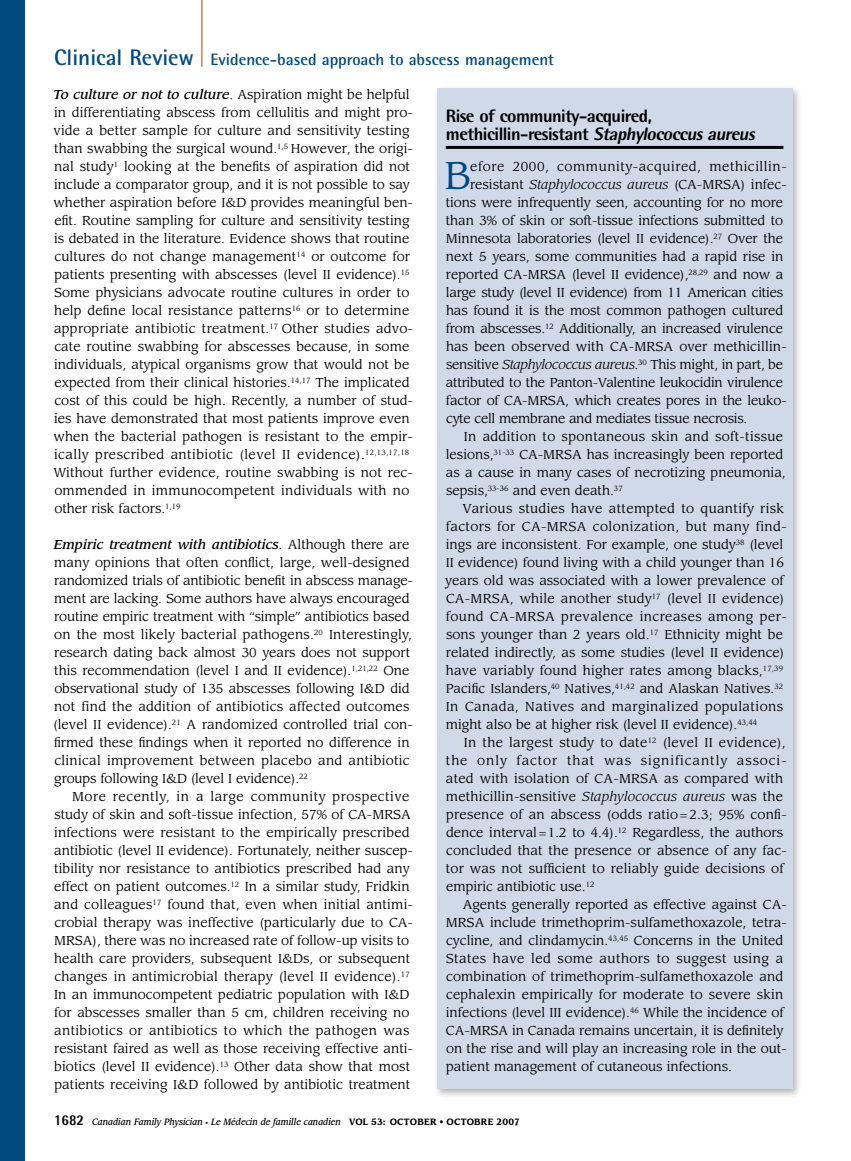
<style>
.page{position:relative;width:851px;height:1161px;background:#fff}
.page>*{position:absolute;margin:0;border:0;box-sizing:border-box;transform-origin:0 0}
.t1{font:38.1px "Leawood Std";color:#004a80}
.t2{font:800 18px/18px "Rotis Semi Sans Std";letter-spacing:-.03em;color:#000}
.t3{font:700 16.5px "Rotis Semi Sans Std";color:#004a80}
.t4{font:12.75px/18px "Leawood Std";color:#000}
.t5{font:12.75px "Leawood Std";letter-spacing:-.02em;color:#000}
.t6{font:12.75px "Leawood Std";letter-spacing:.03em;color:#000}
.t7{font:12.75px "Leawood Std";letter-spacing:.025em;color:#000}
.t8{font:12.75px "Leawood Std";letter-spacing:.02em;color:#000}
.t9{font:12.75px "Leawood Std";letter-spacing:.04em;color:#000}
.t10{font:12.75px "Leawood Std";letter-spacing:.07em;color:#000}
.t11{font:12.75px "Leawood Std";letter-spacing:.035em;color:#000}
.t12{font:italic 500 9px "Leawood Std";color:#000;scale:.9 1}
.s1{font-size:22.5px}
.s2{font-weight:500;font-style:italic}
.s3{font-style:italic}
.s4{font-family:"Rotis Semi Sans Std";font-weight:800;font-style:normal;font-size:15px}
.s5{font-style:normal;font-size:6px}
.s6{font-weight:700;font-style:normal}
</style>
<div class="page">
<div style="left:0;top:0;width:24px;height:1161px;background:#004a80"></div>
<hr style="left:201px;top:0;width:1px;height:67px;background:#cb8354">
<div style="left:432px;top:84px;width:371px;height:1015px;background:#000;opacity:.3"></div>
<div style="left:436px;top:88px;width:356px;height:1001px;background:#d0d9e8"></div>
<hr style="left:446px;top:146px;width:337px;height:3px;background:#000">
<p class="t3" style="left:54px;top:49px;width:501px"><span class="s1">Clinical Review</span> Evidence-based approach to abscess management</p>
<p class="t4" style="left:53px;top:86px;width:361px"><span class="s2">To culture or not to culture</span>. Aspiration might be helpful in differentiating abscess from cellulitis and might pro&shy;vide a better sample for culture and sensitivity testing than swabbing the surgical wound.<sup>1,5</sup> However, the origi&shy;nal study<sup>1</sup> looking at the benefits of aspiration did not include a comparator group, and it is not possible to say whether aspiration before I&amp;D provides meaningful ben&shy;efit. Routine sampling for culture and sensitivity testing is debated in the literature. Evidence shows that routine cultures do not change management<sup>14</sup> or outcome for patients presenting with abscesses (level II evidence).<sup>15<br></sup>Some physicians advocate routine cultures in order to help define local resistance patterns<sup>16</sup> or to determine appropriate antibiotic treatment.<sup>17</sup> Other studies advo&shy;cate routine swabbing for abscesses because, in some individuals, atypical organisms grow that would not be expected from their clinical histories.<sup>14,17</sup> The implicated cost of this could be high. Recently, a number of stud&shy;ies have demonstrated that most patients improve even when the bacterial pathogen is resistant to the empir&shy;ically prescribed antibiotic (level II evidence).<sup>12,13,17,18<br></sup>Without further evidence, routine swabbing is not rec&shy;ommended in immunocompetent individuals with no other risk factors.<sup>1,19</sup></p>
<p class="t4" style="left:53px;top:536px;width:361px"><span class="s2">Empiric treatment with antibiotics</span>. Although there are many opinions that often conflict, large, well-designed randomized trials of antibiotic benefit in abscess manage&shy;ment are lacking. Some authors have always encouraged routine empiric treatment with “simple” antibiotics based on the most likely bacterial pathogens.<sup>20</sup> Interestingly, research dating back almost 30 years does not support this recommendation (level I and II evidence).<sup>1,21,22</sup> One observational study of 135 abscesses following I&amp;D did not find the addition of antibiotics affected outcomes (level II evidence).<sup>21</sup> A randomized controlled trial con&shy;firmed these findings when it reported no difference in clinical improvement between placebo and antibiotic groups following I&amp;D (level I evidence).<sup>22</sup></p>
<p class="t4" style="left:54px;top:788px;width:360px;text-indent:18px">More recently, in a large community prospective study of skin and soft-tissue infection, 57% of CA-MRSA infections were resistant to the empirically prescribed antibiotic (level II evidence). Fortunately, neither suscep&shy;tibility nor resistance to antibiotics prescribed had any effect on patient outcomes.<sup>12</sup> In a similar study, Fridkin and colleagues<sup>17</sup> found that, even when initial antimi&shy;crobial therapy was ineffective (particularly due to CA-MRSA), there was no increased rate of follow-up visits to health care providers, subsequent I&amp;Ds, or subsequent changes in antimicrobial therapy (level II evidence).<sup>17<br></sup>In an immunocompetent pediatric population with I&amp;D for abscesses smaller than 5 cm, children receiving no antibiotics or antibiotics to which the pathogen was resistant faired as well as those receiving effective anti&shy;biotics (level II evidence).<sup>13</sup> Other data show that most patients receiving I&amp;D followed by antibiotic treatment</p>
<h2 class="t2" style="left:446px;top:106px;width:314px">Rise of community-acquired, methicillin-resistant <span class="s3">Staphylococcusaureus</span></h2>
<h1 class="t1" style="left:444px;top:153px;width:28px">B</h1>
<p class="t9" style="left:470px;top:159px;width:318px">efore 2000, community-acquired, methicillin-</p>
<p class="t4" style="left:470px;top:176px;width:318px">resistant <span class="s3">Staphylococcus aureus</span> (CA-MRSA) infec-</p>
<p class="t4" style="left:446px;top:194px;width:339px">tions were infrequently seen, accounting for no more</p>
<p class="t4" style="left:446px;top:212px;width:339px">than 3% of skin or soft-tissue infections submitted to</p>
<p class="t4" style="left:446px;top:230px;width:339px">Minnesota laboratories (level II evidence).<sup>27</sup> Over the</p>
<p class="t4" style="left:446px;top:248px;width:339px">next 5 years, some communities had a rapid rise in</p>
<p class="t4" style="left:446px;top:266px;width:339px">reported CA-MRSA (level II evidence),<sup>28,29</sup> and now a</p>
<p class="t5" style="left:446px;top:285px;width:339px">large study (level II evidence) from 11 American cities</p>
<p class="t4" style="left:446px;top:302px;width:339px">has found it is the most common pathogen cultured</p>
<p class="t4" style="left:446px;top:320px;width:339px">from abscesses.<sup>12</sup> Additionally, an increased virulence</p>
<p class="t4" style="left:446px;top:338px;width:342px">has been observed with CA-MRSA over methicillin-</p>
<p class="t5" style="left:446px;top:357px;width:338px">sensitive <span class="s3">Staphylococcus aureus</span>.<sup>30</sup> This might, in part, be</p>
<p class="t5" style="left:446px;top:375px;width:339px">attributed to the Panton-Valentine leukocidin virulence</p>
<p class="t4" style="left:446px;top:392px;width:342px">factor of CA-MRSA, which creates pores in the leuko-</p>
<p class="t5" style="left:446px;top:411px;width:303px">cyte cell membrane and mediates tissue necrosis.</p>
<p class="t7" style="left:464px;top:429px;width:321px">In addition to spontaneous skin and soft-tissue</p>
<p class="t4" style="left:446px;top:446px;width:339px">lesions,<sup>31-33</sup> CA-MRSA has increasingly been reported</p>
<p class="t4" style="left:446px;top:464px;width:341px">as a cause in many cases of necrotizing pneumonia,</p>
<p class="t4" style="left:446px;top:482px;width:178px">sepsis,<sup>33-36</sup> and even death.<sup>37</sup></p>
<p class="t7" style="left:462px;top:501px;width:323px">Various studies have attempted to quantify risk</p>
<p class="t6" style="left:446px;top:519px;width:342px">factors for CA-MRSA colonization, but many find-</p>
<p class="t4" style="left:446px;top:536px;width:339px">ings are inconsistent. For example, one study<sup>38</sup> (level</p>
<p class="t4" style="left:446px;top:554px;width:340px">II evidence) found living with a child younger than 16</p>
<p class="t4" style="left:445px;top:572px;width:340px">years old was associated with a lower prevalence of</p>
<p class="t4" style="left:446px;top:590px;width:340px">CA-MRSA, while another study<sup>17</sup> (level II evidence)</p>
<p class="t6" style="left:446px;top:609px;width:342px">found CA-MRSA prevalence increases among per-</p>
<p class="t4" style="left:446px;top:626px;width:338px">sons younger than 2 years old.<sup>17</sup> Ethnicity might be</p>
<p class="t4" style="left:446px;top:644px;width:340px">related indirectly, as some studies (level II evidence)</p>
<p class="t4" style="left:446px;top:662px;width:338px">have variably found higher rates among blacks,<sup>17,39</sup></p>
<p class="t4" style="left:446px;top:680px;width:339px">Pacific Islanders,<sup>40</sup> Natives,<sup>41,42</sup> and Alaskan Natives.<sup>32</sup></p>
<p class="t6" style="left:446px;top:699px;width:339px">In Canada, Natives and marginalized populations</p>
<p class="t4" style="left:446px;top:716px;width:313px">might also be at higher risk (level II evidence).<sup>43,44</sup></p>
<p class="t8" style="left:464px;top:735px;width:323px">In the largest study to date<sup>12</sup> (level II evidence),</p>
<p class="t10" style="left:446px;top:753px;width:342px">the only factor that was significantly associ-</p>
<p class="t4" style="left:446px;top:770px;width:339px">ated with isolation of CA-MRSA as compared with</p>
<p class="t4" style="left:446px;top:788px;width:339px">methicillin-sensitive <span class="s3">Staphylococcus aureus</span> was the</p>
<p class="t4" style="left:446px;top:806px;width:342px">presence of an abscess (odds ratio=2.3; 95% confi-</p>
<p class="t4" style="left:446px;top:824px;width:338px">dence interval=1.2 to 4.4).<sup>12</sup> Regardless, the authors</p>
<p class="t4" style="left:446px;top:842px;width:342px">concluded that the presence or absence of any fac-</p>
<p class="t4" style="left:446px;top:860px;width:339px">tor was not sufficient to reliably guide decisions of</p>
<p class="t4" style="left:446px;top:878px;width:150px">empiric antibiotic use.<sup>12</sup></p>
<p class="t4" style="left:462px;top:896px;width:325px">Agents generally reported as effective against CA-</p>
<p class="t4" style="left:446px;top:914px;width:342px">MRSA include trimethoprim-sulfamethoxazole, tetra-</p>
<p class="t4" style="left:446px;top:932px;width:339px">cycline, and clindamycin.<sup>43,45</sup> Concerns in the United</p>
<p class="t11" style="left:446px;top:951px;width:339px">States have led some authors to suggest using a</p>
<p class="t4" style="left:446px;top:968px;width:338px">combination of trimethoprim-sulfamethoxazole and</p>
<p class="t4" style="left:446px;top:986px;width:339px">cephalexin empirically for moderate to severe skin</p>
<p class="t4" style="left:446px;top:1004px;width:339px">infections (level III evidence).<sup>46</sup> While the incidence of</p>
<p class="t4" style="left:446px;top:1022px;width:339px">CA-MRSA in Canada remains uncertain, it is definitely</p>
<p class="t4" style="left:446px;top:1040px;width:342px">on the rise and will play an increasing role in the out-</p>
<p class="t4" style="left:446px;top:1058px;width:287px">patient management of cutaneous infections.</p>
<p class="t12" style="left:54px;top:1116px;width:519px"><span class="s4">1682</span> Canadian Family Physician <span class="s5">•</span> Le Médecin de famille canadien <span class="s6">VOL 53: OCTOBER • OCTOBRE 2007</span></p>
</div>
